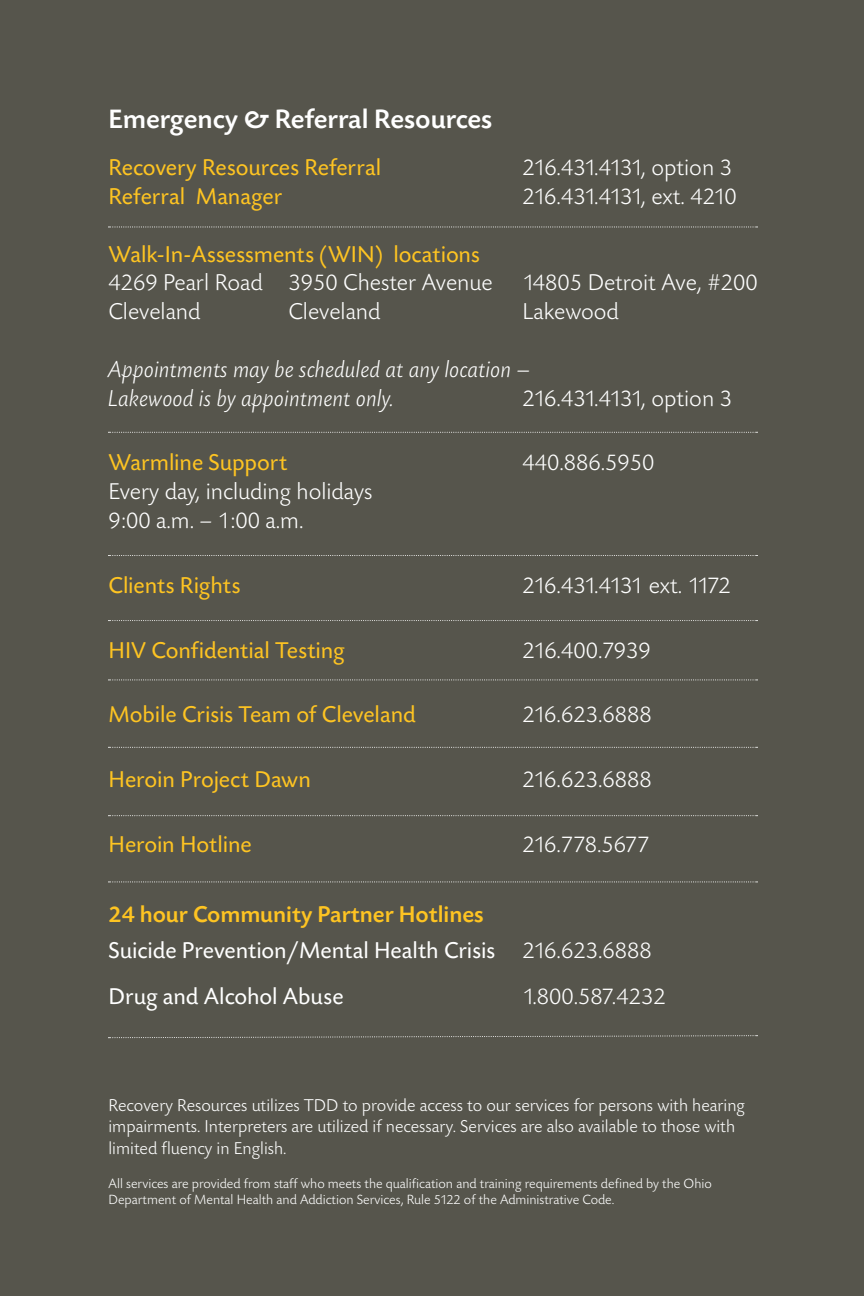
<style>
.page{position:relative;width:864px;height:1296px;background:#56554c}
.page>*{position:absolute;margin:0;border:0;box-sizing:border-box;transform-origin:0 0}
._1_Heading{font:500 28px "Today SB";color:#fff}
.t1{font:300 24px/28.8px "Today SB";color:#fff}
.t2{font:24px "Today SB";letter-spacing:-.005em;color:#fec422}
.t3{font:italic 300 24px/28.8px "Today SB";color:#fff}
.t4{font:24px "Today SB";letter-spacing:-.005em;color:#fff}
.t5{font:300 24px "Today SB";letter-spacing:-.06em;color:#fff}
.t6{font:300 24px "Today SB";letter-spacing:-.03em;color:#fff}
._1_Heading-2{font:500 24px "Today SB";color:#fec422}
.t7{font:300 24px "Today SB";letter-spacing:-.04em;color:#fff}
.t8{font:300 18px/21.6px "Today SB";color:#fff}
.t9{font:300 14px/16.8px "Today SB";color:#fff}
.s1{font-weight:300}
</style>
<div class="page">
<svg style="left:108px;top:226px;width:649px;height:1px"></svg>
<svg style="left:108px;top:432px;width:649px;height:1px"></svg>
<svg style="left:108px;top:555px;width:649px;height:1px"></svg>
<svg style="left:108px;top:620px;width:649px;height:1px"></svg>
<svg style="left:108px;top:679px;width:649px;height:1px"></svg>
<svg style="left:108px;top:747px;width:649px;height:1px"></svg>
<svg style="left:108px;top:881px;width:649px;height:1px"></svg>
<svg style="left:108px;top:815px;width:649px;height:1px"></svg>
<svg style="left:108px;top:1035px;width:649px;height:4px"></svg>
<p class="_1_Heading" style="left:108px;top:104px;width:385px">Emergency &amp; Referral Resources</p>
<p class="t2" style="left:108px;top:155px;width:274px">Recovery Resources Referral</p>
<p class="t6" style="left:523px;top:155px;width:211px">216.431.4131, option 3</p>
<p class="t2" style="left:108px;top:184px;width:175px">Referral Manager</p>
<p class="t5" style="left:522px;top:184px;width:216px">216.431.4131, ext. 4210</p>
<p class="t2" style="left:108px;top:241px;width:373px">Walk-In-Assessments (WIN) locations</p>
<p class="t1" style="left:108px;top:269px;width:651px">4269 Pearl Road 3950 Chester Avenue 14805 Detroit Ave, #200</p>
<p class="t1" style="left:108px;top:298px;width:94px">Cleveland</p>
<p class="t1" style="left:288px;top:298px;width:94px">Cleveland</p>
<p class="t1" style="left:522px;top:298px;width:98px">Lakewood</p>
<p class="t3" style="left:108px;top:356px;width:424px">Appointments may be scheduled at any location —<br>Lakewood is by appointment only.</p>
<p class="t6" style="left:523px;top:385px;width:211px">216.431.4131, option 3</p>
<p class="t2" style="left:108px;top:450px;width:180px">Warmline Support</p>
<p class="t1" style="left:522px;top:449px;width:133px">440.886.5950</p>
<p class="t1" style="left:108px;top:478px;width:265px">Every day, including holidays<br>9:00 a.m. – 1:00 a.m.</p>
<p class="t2" style="left:108px;top:572px;width:133px">Clients Rights</p>
<p class="t5" style="left:523px;top:572px;width:210px">216.431.4131 ext. 1172</p>
<p class="t2" style="left:108px;top:637px;width:238px">HIV Confidential Testing</p>
<p class="t1" style="left:523px;top:636px;width:130px">216.400.7939</p>
<p class="t2" style="left:108px;top:702px;width:309px">Mobile Crisis Team of Cleveland</p>
<p class="t1" style="left:522px;top:701px;width:131px">216.623.6888</p>
<p class="t2" style="left:108px;top:767px;width:204px">Heroin Project Dawn</p>
<p class="t1" style="left:523px;top:766px;width:131px">216.623.6888</p>
<p class="t2" style="left:108px;top:832px;width:145px">Heroin Hotline</p>
<p class="t7" style="left:522px;top:832px;width:129px">216.778.5677</p>
<p class="_1_Heading-2" style="left:108px;top:901px;width:377px">24 hour Community Partner Hotlines</p>
<p class="t4" style="left:108px;top:937px;width:545px">Suicide Prevention/Mental Health Crisis <span class="s1">216.623.6888</span></p>
<p class="t4" style="left:108px;top:984px;width:237px">Drug and Alcohol Abuse</p>
<p class="t1" style="left:523px;top:983px;width:145px">1.800.587.4232</p>
<p class="t8" style="left:108px;top:1095px;width:638px">Recovery Resources utilizes TDD to provide access to our services for persons with hearing impairments. Interpreters are utilized if necessary. Services are also available to those with limited fluency in English.</p>
<p class="t9" style="left:108px;top:1175px;width:605px">All services are provided from staff who meets the qualification and training requirements defined by the Ohio<br>Department of Mental Health and Addiction Services, Rule 5122 of the Administrative Code.</p>
</div>
